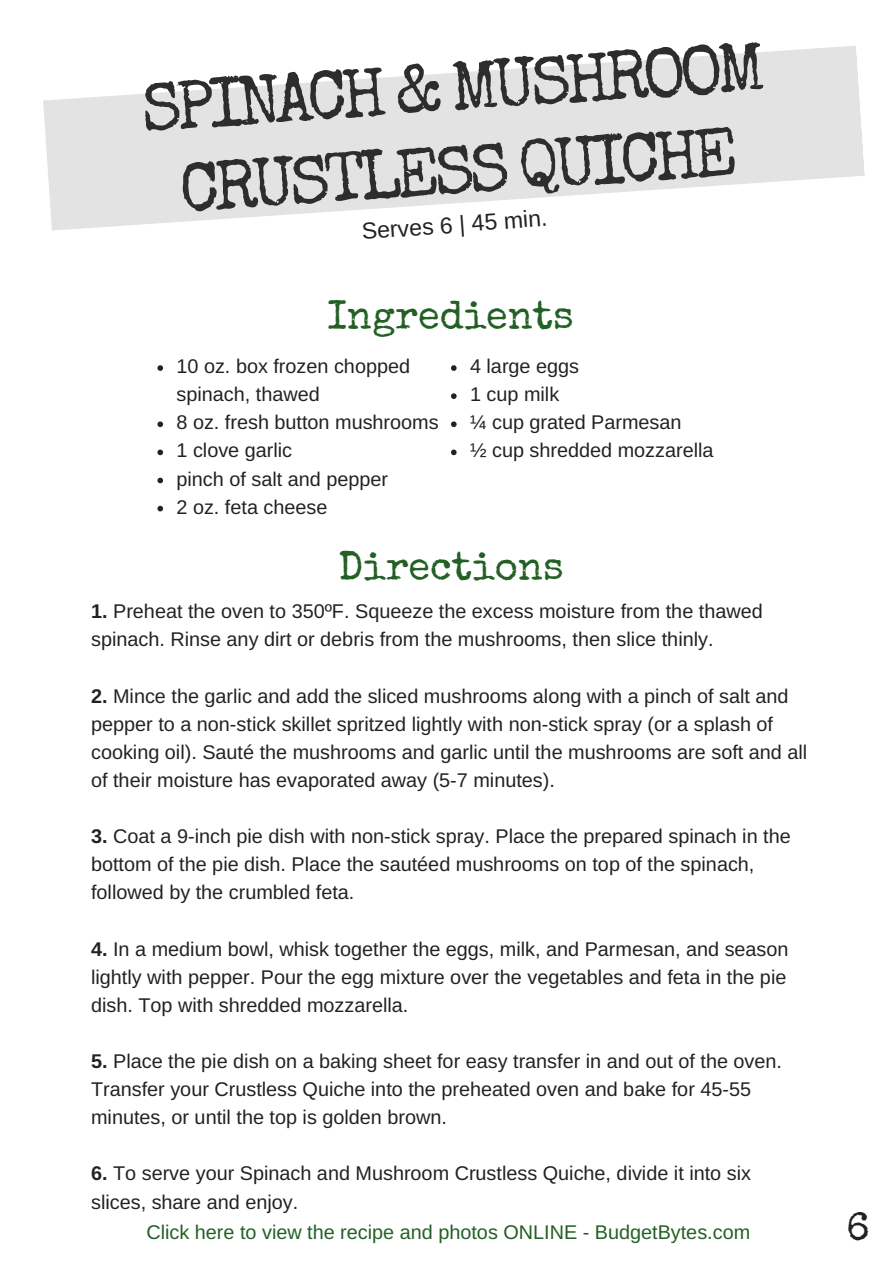
<style>
.page{position:relative;width:893px;height:1263px;background:#fff}
.page>*{position:absolute;margin:0;border:0;box-sizing:border-box;transform-origin:0 0}
.t1{font:69.3px/83.2px "Special Elite";color:#000;text-align:center}
.t2{font:39.6px "Special Elite";color:#236024}
.t3{font:39.6px "Special Elite";color:#222}
.t4{font:23.1px "Arimo";color:#222}
.t5{font:19.8px/28px "Arimo";color:#222}
.t6{font:19.8px "Arimo";color:#236024}
.s1{font-weight:700}
</style>
<div class="page">
<svg style="left:157px;top:365px;width:6px;height:6px"></svg>
<svg style="left:157px;top:421px;width:6px;height:6px"></svg>
<svg style="left:157px;top:449px;width:6px;height:6px"></svg>
<svg style="left:157px;top:478px;width:6px;height:5px"></svg>
<svg style="left:157px;top:506px;width:6px;height:5px"></svg>
<svg style="left:451px;top:365px;width:5px;height:6px"></svg>
<svg style="left:451px;top:393px;width:5px;height:6px"></svg>
<svg style="left:451px;top:421px;width:5px;height:6px"></svg>
<svg style="left:451px;top:449px;width:5px;height:6px"></svg>
<svg style="left:43px;top:46px;width:821px;height:185px;fill:#e3e3e3"></svg>
<h1 class="t1" style="left:138px;top:68px;width:626px;rotate:-4deg">SPINACH &amp; MUSHROOM<br>CRUSTLESS QUICHE</h1>
<p class="t4" style="left:361px;top:219px;width:188px;rotate:-4deg">Serves 6 | 45 min.</p>
<h2 class="t2" style="left:327px;top:290px;width:248px">Ingredients</h2>
<p class="t5" style="left:176px;top:352px;width:264px">10 oz. box frozen chopped spinach, thawed<br>8 oz. fresh button mushrooms<br>1 clove garlic<br>pinch of salt and pepper<br>2 oz. feta cheese</p>
<p class="t5" style="left:470px;top:352px;width:245px">4 large eggs<br>1 cup milk<br>¼ cup grated Parmesan<br>½ cup shredded mozzarella</p>
<h2 class="t2" style="left:338px;top:541px;width:227px">Directions</h2>
<p class="t5" style="left:91px;top:597px;width:673px"><span class="s1">1.</span> Preheat the oven to 350ºF. Squeeze the excess moisture from the thawed spinach. Rinse any dirt or debris from the mushrooms, then slice thinly.</p>
<p class="t5" style="left:91px;top:682px;width:717px"><span class="s1">2.</span> Mince the garlic and add the sliced mushrooms along with a pinch of salt and pepper to a non-stick skillet spritzed lightly with non-stick spray (or a splash of cooking oil). Sauté the mushrooms and garlic until the mushrooms are soft and all of their moisture has evaporated away (5-7 minutes).</p>
<p class="t5" style="left:91px;top:822px;width:701px"><span class="s1">3.</span> Coat a 9-inch pie dish with non-stick spray. Place the prepared spinach in the bottom of the pie dish. Place the sautéed mushrooms on top of the spinach, followed by the crumbled feta.</p>
<p class="t5" style="left:91px;top:935px;width:699px;text-align:justify"><span class="s1">4.</span> In a medium bowl, whisk together the eggs, milk, and Parmesan, and season lightly with pepper. Pour the egg mixture over the vegetables and feta in the pie dish. Top with shredded mozzarella.</p>
<p class="t5" style="left:91px;top:1047px;width:692px"><span class="s1">5.</span> Place the pie dish on a baking sheet for easy transfer in and out of the oven.<br>Transfer your Crustless Quiche into the preheated oven and bake for 45-55 minutes, or until the top is golden brown.</p>
<p class="t5" style="left:91px;top:1159px;width:661px"><span class="s1">6.</span> To serve your Spinach and Mushroom Crustless Quiche, divide it into six slices, share and enjoy.</p>
<p class="t6" style="left:146px;top:1221px;width:605px">Click here to view the recipe and photos ONLINE - BudgetBytes.com</p>
<h2 class="t3" style="left:846px;top:1202px;width:25px">6</h2>
</div>
